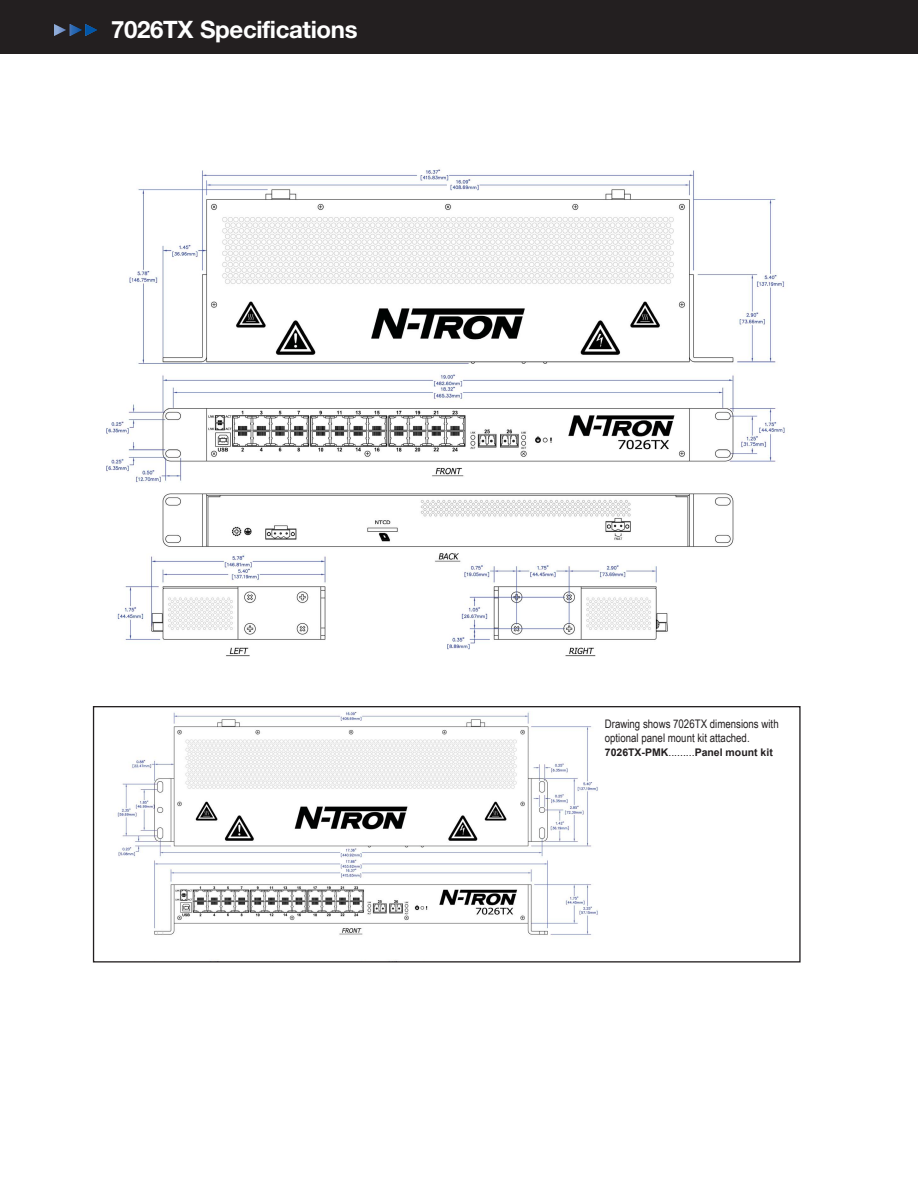
<style>
.page{position:relative;width:918px;height:1188px;background:#fff}
.page>*{position:absolute;margin:0;border:0;box-sizing:border-box;transform-origin:0 0}
.Page_1_-_Header_Blac{font:700 24px "Helvetica Neue LT Std";letter-spacing:-.015em;color:#fff}
.t1{font:11.85px/14.4px "Arial Narrow";color:#231f20}
.t2{font:700 10.5px "Arial";color:#231f20}
.s1{font-weight:400}
</style>
<div class="page">
<div style="left:0;top:0;width:918px;height:54px;background:#231f20"></div>
<svg style="left:54px;top:24px;width:43px;height:12px"></svg>
<img style="left:106px;top:169px;width:679px;height:488px">
<img style="left:117px;top:711px;width:481px;height:224px">
<div style="left:93px;top:706px;width:708px;height:257px;border:1px solid #231f20"></div>
<p class="Page_1_-_Header_Blac" style="left:111px;top:15px;width:248px">7026TX Specifications</p>
<p class="t1" style="left:605px;top:716px;width:175px">Drawing shows 7026TX dimensions with optional panel mount kit attached.</p>
<p class="t2" style="left:605px;top:746px;width:170px">7026TX-PMK<span class="s1">.........</span>Panel mount kit</p>
</div>
